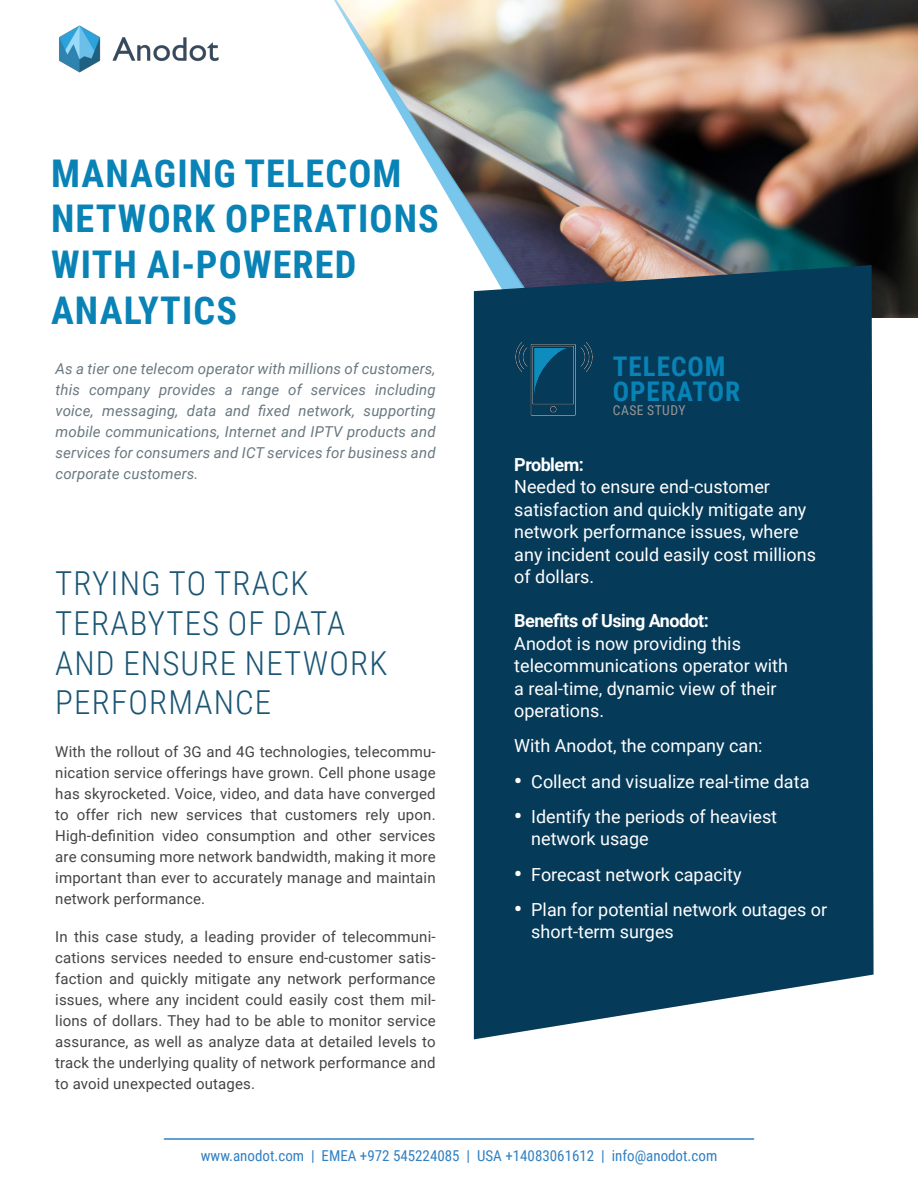
<style>
.page{position:relative;width:918px;height:1188px;background:#fff}
.page>*{position:absolute;margin:0;border:0;box-sizing:border-box;transform-origin:0 0}
.hh1{font:700 38.25px/45.9px "Roboto Condensed";letter-spacing:.03em;color:#0982b6}
.t1{font:300 33px/39.6px "Roboto Condensed";letter-spacing:.035em;color:#1a5574}
.t2{font:700 27.15px/24.9px "Roboto Condensed";letter-spacing:.035em;color:#0982b6}
.t3{font:900 21px "Roboto";color:#fff}
.first_page_-_special{font:18px/22.5px "Roboto";color:#fff}
.para_1{font:15px/21px "Roboto";letter-spacing:.01em;color:#444446;text-align:right}
.intro{font:italic 15px/21px "Roboto";letter-spacing:.01em;color:#697980;text-align:right}
.t4{font:15px "Roboto Condensed";color:#3080c2}
.t5{font:13.65px "Roboto Condensed";letter-spacing:.035em;color:#979797}
.s1{font-weight:700}
</style>
<div class="page">
<img style="left:635px;top:0;width:283px;height:318px">
<img style="left:334px;top:0;width:301px;height:457px">
<div style="left:474px;top:265px;width:400px;height:774px;background:#063a59"></div>
<img style="left:516px;top:343px;width:76px;height:73px">
<hr style="left:164px;top:1138px;width:590px;height:2px;background:#3080c2">
<img style="left:59px;top:25px;width:160px;height:48px">
<p class="hh1" style="left:51px;top:149px;width:389px">MANAGING TELECOM<br>NETWORK OPERATIONS<br>WITH AI-POWERED<br>ANALYTICS</p>
<p class="intro" style="left:56px;top:358px;width:382px">As a tier one telecom operator with millions of customers, including</p>
<p class="intro" style="left:288px;top:379px;width:15px">of</p>
<p class="intro" style="left:56px;top:379px;width:26px">this</p>
<p class="intro" style="left:159px;top:379px;width:58px">provides</p>
<p class="intro" style="left:311px;top:379px;width:57px">services</p>
<p class="intro" style="left:242px;top:379px;width:39px">range</p>
<p class="intro" style="left:89px;top:379px;width:63px">company</p>
<p class="intro" style="left:225px;top:379px;width:9px">a</p>
<p class="intro" style="left:258px;top:400px;width:33px">fixed</p>
<p class="intro" style="left:187px;top:400px;width:31px">data</p>
<p class="intro" style="left:225px;top:400px;width:26px">and</p>
<p class="intro" style="left:299px;top:400px;width:58px">network,</p>
<p class="intro" style="left:56px;top:400px;width:382px;text-align:left">voice,<br>mobile communications, Internet and IPTV products and services for consumers and ICT services for business and corporate customers.</p>
<p class="intro" style="left:102px;top:400px;width:78px">messaging,</p>
<p class="intro" style="left:364px;top:400px;width:73px">supporting</p>
<p class="t1" style="left:55px;top:563px;width:334px">TRYING TO TRACK<br>TERABYTES OF DATA<br>AND ENSURE NETWORK<br>PERFORMANCE</p>
<p class="para_1" style="left:55px;top:740px;width:382px">With the rollout of G3 and G4 technologies, telecommu-</p>
<p class="para_1" style="left:55px;top:782px;width:382px">has skyrocketed. Voice, video, and data have converged upon.</p>
<p class="para_1" style="left:55px;top:761px;width:382px">nication service offerings have grown. Cell phone usage</p>
<p class="para_1" style="left:77px;top:803px;width:34px">offer</p>
<p class="para_1" style="left:117px;top:803px;width:27px">rich</p>
<p class="para_1" style="left:251px;top:803px;width:28px">that</p>
<p class="para_1" style="left:365px;top:803px;width:26px">rely</p>
<p class="para_1" style="left:186px;top:803px;width:58px">services</p>
<p class="para_1" style="left:55px;top:803px;width:15px">to</p>
<p class="para_1" style="left:285px;top:803px;width:74px">customers</p>
<p class="para_1" style="left:150px;top:803px;width:29px">new</p>
<p class="para_1" style="left:55px;top:824px;width:382px;text-align:left">High-definition<br>are consuming more network bandwidth, making it more important than ever to accurately manage and maintain network performance.</p>
<p class="para_1" style="left:162px;top:824px;width:38px">video</p>
<p class="para_1" style="left:303px;top:824px;width:27px">and</p>
<p class="para_1" style="left:336px;top:824px;width:37px">other</p>
<p class="para_1" style="left:206px;top:824px;width:91px">consumption</p>
<p class="para_1" style="left:379px;top:824px;width:58px">services</p>
<p class="para_1" style="left:55px;top:925px;width:382px">In this case study a, leading provider of telecommuni-</p>
<p class="para_1" style="left:55px;top:946px;width:382px">cations services needed to ensure end-customer satis-</p>
<p class="para_1" style="left:55px;top:967px;width:382px">faction and quickly mitigate any network performance</p>
<p class="para_1" style="left:55px;top:988px;width:382px">issues, where any incident could easily cost them mil-</p>
<p class="para_1" style="left:55px;top:1030px;width:382px;text-align:justify">assurance, as well as analyze data at detailed levels to track the underlying quality of network performance and to avoid unexpected outages.</p>
<p class="para_1" style="left:55px;top:1009px;width:382px">lions of dollars. They had to be able to monitor service</p>
<p class="t2" style="left:613px;top:353px;width:129px">TELECOM<br>OPERATOR</p>
<p class="t5" style="left:613px;top:401px;width:74px">CASE STUDY</p>
<p class="first_page_-_special" style="left:514px;top:452px;width:303px"><span class="s1">Problem:<br></span>Needed to ensure end-customer satisfaction and quickly mitigate any network performance issues, where any incident could easily cost millions of dollars.</p>
<p class="first_page_-_special" style="left:514px;top:609px;width:275px"><span class="s1">Benefits of Using Anodot:<br></span>Anodot is now providing this telecommunications operator with a real-time, dynamic view of their operations.</p>
<p class="first_page_-_special" style="left:514px;top:734px;width:250px">With Anodot, the company can:</p>
<p class="first_page_-_special" style="left:531px;top:769px;width:280px">Collect and visualize real-time data</p>
<p class="t3" style="left:514px;top:765px;width:9px">•</p>
<p class="t3" style="left:514px;top:801px;width:9px">•</p>
<p class="t3" style="left:514px;top:858px;width:9px">•</p>
<p class="t3" style="left:514px;top:894px;width:9px">•</p>
<p class="first_page_-_special" style="left:531px;top:805px;width:247px">Identify the periods of heaviest</p>
<p class="first_page_-_special" style="left:531px;top:827px;width:119px">network usage</p>
<p class="first_page_-_special" style="left:531px;top:862px;width:212px">Forecast network capacity</p>
<p class="first_page_-_special" style="left:531px;top:898px;width:297px">Plan for potential network outages or</p>
<p class="first_page_-_special" style="left:531px;top:920px;width:144px">short-term surges</p>
<p class="t4" style="left:201px;top:1145px;width:105px">www.anodot.com</p>
<p class="t4" style="left:311px;top:1145px;width:5px">|</p>
<p class="t4" style="left:322px;top:1145px;width:140px">EMEA +972 545224085</p>
<p class="t4" style="left:467px;top:1145px;width:5px">|</p>
<p class="t4" style="left:477px;top:1145px;width:119px">USA +14083061612</p>
<p class="t4" style="left:601px;top:1145px;width:5px">|</p>
<p class="t4" style="left:612px;top:1145px;width:107px">info@anodot.com</p>
</div>
